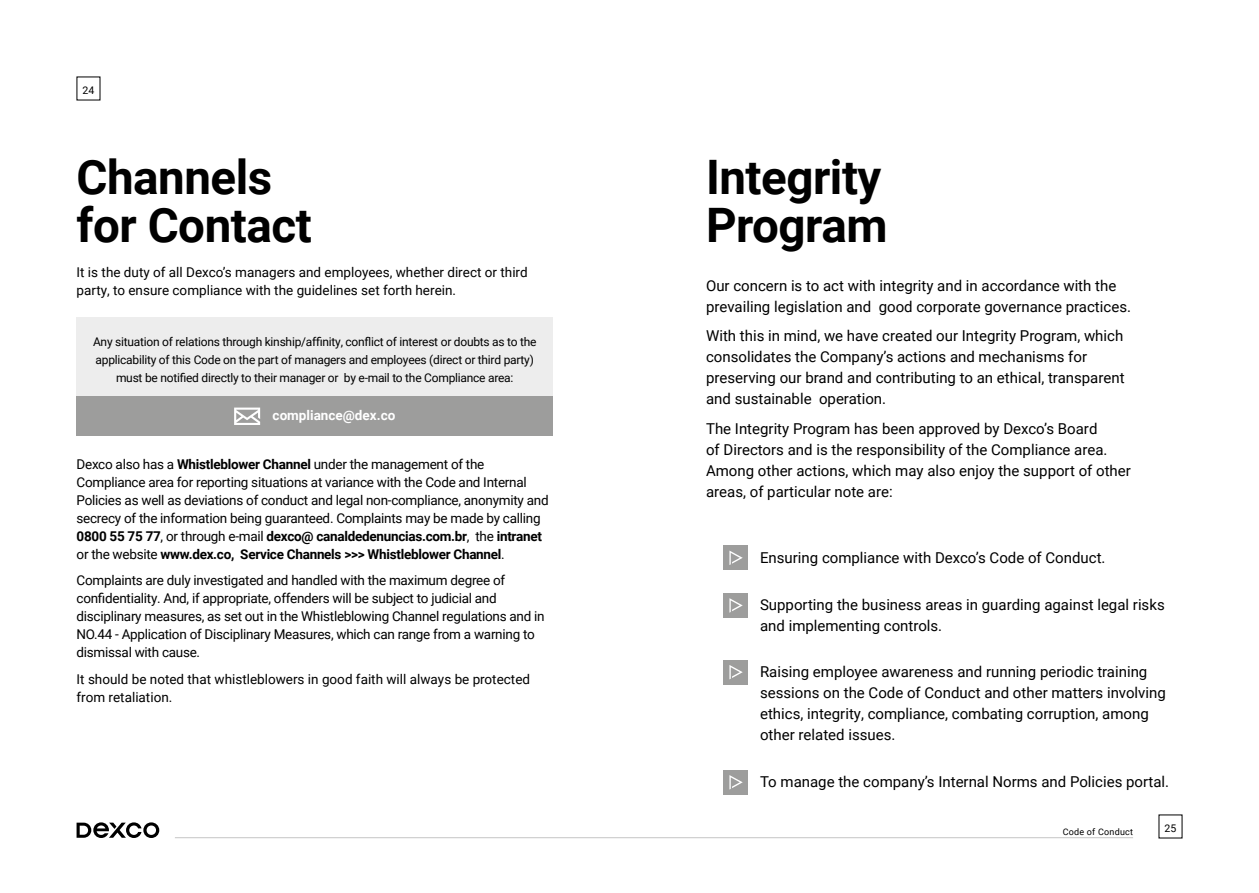
<style>
.page{position:relative;width:1259px;height:893px;background:#fff}
.page>*{position:absolute;margin:0;border:0;box-sizing:border-box;transform-origin:0 0}
.t1{font:700 47.55px/47.5px "Roboto";letter-spacing:-.01em;color:#000}
.t2{font:15px/21px "Roboto";color:#000}
.t3{font:13.5px/18px "Roboto";letter-spacing:-.02em;color:#000}
.t4{font:13.5px/18px "Roboto";color:#000}
.t5{font:700 13.5px "Roboto";color:#fff}
.t6{font:12px/18px "Roboto";letter-spacing:-.02em;color:#000;text-align:center}
.t7{font:10.5px "Roboto";color:#000}
.t8{font:9px "Roboto";letter-spacing:.025em;color:#000}
.s1{font-weight:700}
</style>
<div class="page">
<svg style="left:77px;top:822px;width:82px;height:16px"></svg>
<hr style="left:175px;top:837px;width:958px;height:1px;background:#c6c6c6">
<div style="left:77px;top:317px;width:476px;height:80px;background:#ededed"></div>
<div style="left:77px;top:397px;width:476px;height:39px;background:#9d9d9c"></div>
<svg style="left:234px;top:408px;width:26px;height:17px"></svg>
<div style="left:723px;top:546px;width:24px;height:24px;background:#9d9d9c"></div>
<svg style="left:729px;top:551px;width:13px;height:14px"></svg>
<div style="left:723px;top:593px;width:24px;height:25px;background:#9d9d9c"></div>
<svg style="left:729px;top:598px;width:13px;height:15px"></svg>
<div style="left:723px;top:660px;width:24px;height:24px;background:#9d9d9c"></div>
<svg style="left:729px;top:665px;width:13px;height:14px"></svg>
<div style="left:723px;top:770px;width:24px;height:24px;background:#9d9d9c"></div>
<svg style="left:729px;top:775px;width:13px;height:15px"></svg>
<p class="t7" style="left:82px;top:83px;width:14px">24</p>
<h1 class="t1" style="left:77px;top:152px;width:237px">Channels for Contact</h1>
<h1 class="t1" style="left:706px;top:152px;width:183px">Integrity<br>Program</h1>
<p class="t4" style="left:77px;top:263px;width:453px">It is the duty of all Dexco’s managers and employees, whether direct or third party, to ensure compliance with the guidelines set forth herein.</p>
<p class="t6" style="left:93px;top:333px;width:445px">Any situation of relations through kinship/affinity, conflict of interest or doubts as to the applicability of this Code on the part of managers and employees (direct or third party) must be notified directly to their manager or by e-mail to the Compliance area:</p>
<p class="t5" style="left:273px;top:405px;width:124px">compliance@dex.co</p>
<p class="t3" style="left:77px;top:454px;width:473px">Dexco also has a <span class="s1">Whistleblower Channel</span> under the management of the Compliance area for reporting situations at variance with the Code and Internal Policies as well as deviations of conduct and legal non-compliance, anonymity and secrecy of the information being guaranteed. Complaints may be made by calling <span class="s1">0800 55 75 77</span>, or through e-mail <span class="s1">dexco@ canaldedenuncias.com.br</span>, the <span class="s1">intranet </span>or the website <span class="s1">www.dex.co, Service Channels &gt;&gt;&gt; Whistleblower Channel</span>.</p>
<p class="t3" style="left:77px;top:571px;width:469px">Complaints are duly investigated and handled with the maximum degree of confidentiality. And, if appropriate, offenders will be subject to judicial and disciplinary measures, as set out in the Whistleblowing Channel regulations and in NO.44 - Application of Disciplinary Measures, which can range from a warning to dismissal with cause.</p>
<p class="t4" style="left:77px;top:669px;width:455px">It should be noted that whistleblowers in good faith will always be protected from retaliation.</p>
<p class="t2" style="left:706px;top:274px;width:426px">Our concern is to act with integrity and in accordance with the prevailing legislation and good corporate governance practices.</p>
<p class="t2" style="left:706px;top:325px;width:420px">With this in mind, we have created our Integrity Program, which consolidates the Company’s actions and mechanisms for preserving our brand and contributing to an ethical, transparent and sustainable operation.</p>
<p class="t2" style="left:706px;top:417px;width:426px">The Integrity Program has been approved by Dexco’s Board<br>of Directors and is the responsibility of the Compliance area.<br>Among other actions, which may also enjoy the support of other areas, of particular note are:</p>
<p class="t2" style="left:760px;top:547px;width:347px">Ensuring compliance with Dexco’s Code of Conduct.</p>
<p class="t2" style="left:760px;top:594px;width:406px">Supporting the business areas in guarding against legal risks and implementing controls.</p>
<p class="t2" style="left:760px;top:661px;width:407px">Raising employee awareness and running periodic training sessions on the Code of Conduct and other matters involving ethics, integrity, compliance, combating corruption, among other related issues.</p>
<p class="t2" style="left:760px;top:771px;width:411px">To manage the company’s Internal Norms and Policies portal.</p>
<p class="t8" style="left:1062px;top:825px;width:72px">Code of Conduct</p>
<p class="t7" style="left:1164px;top:821px;width:14px">25</p>
</div>
